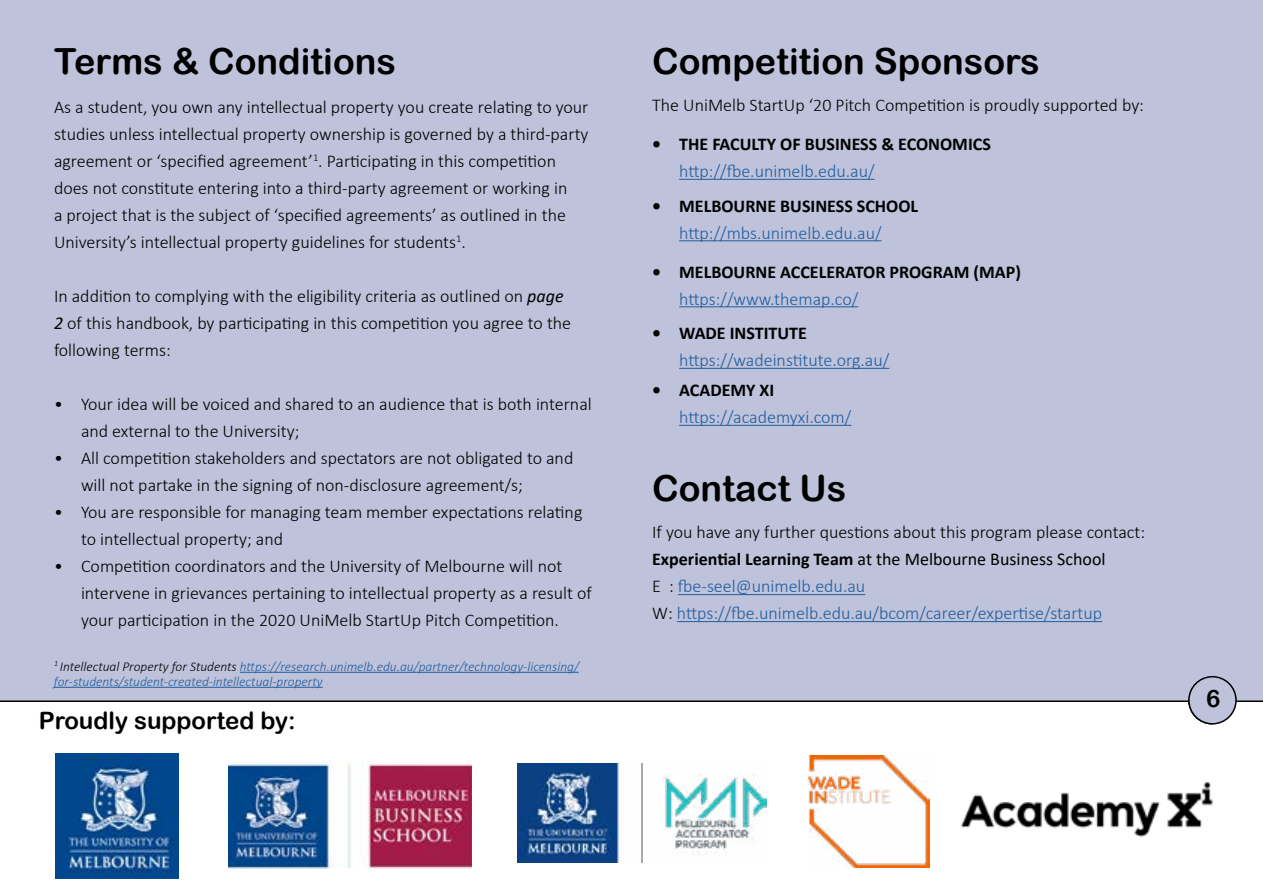
<style>
.page{position:relative;width:1263px;height:893px;background:#fff}
.page>*{position:absolute;margin:0;border:0;box-sizing:border-box;transform-origin:0 0}
.t1{font:36px "Arial Rounded MT Bold";color:#000}
.t2{font:24px "Arial Rounded MT Bold";color:#000}
.t3{font:300 18px/27px "Calibri";color:#000}
.t4{font:300 18px/27px "Calibri";color:#215e9e}
.t5{font:700 18px "Calibri";color:#000}
.t6{font:italic 300 13.5px/15px "Calibri";color:#215e9e}
.s1{font-weight:400;font-style:italic}
.s2{color:#000}
.s3{font-weight:700;color:#000}
.s4{font-weight:400;color:#000}
</style>
<div class="page">
<div style="left:0;top:0;width:1263px;height:702px;background:#bec2da"></div>
<hr style="left:679px;top:179px;width:195px;height:1px;background:#215e9e">
<hr style="left:679px;top:240px;width:202px;height:1px;background:#215e9e">
<hr style="left:679px;top:306px;width:179px;height:1px;background:#215e9e">
<hr style="left:679px;top:368px;width:210px;height:1px;background:#215e9e">
<hr style="left:679px;top:425px;width:172px;height:1px;background:#215e9e">
<hr style="left:678px;top:594px;width:187px;height:1px;background:#215e9e">
<hr style="left:677px;top:621px;width:425px;height:1px;background:#215e9e">
<hr style="left:240px;top:672px;width:339px;height:1px;background:#215e9e">
<hr style="left:54px;top:687px;width:269px;height:1px;background:#215e9e">
<div style="left:1189px;top:677px;width:47px;height:47px;background:#bec2da;border-radius:50%"></div>
<div style="left:1188px;top:676px;width:49px;height:48px;border:2px solid #000;border-radius:50%"></div>
<svg style="left:1187px;top:699px;width:27px;height:26px"></svg>
<img style="left:808px;top:755px;width:121px;height:112px">
<img style="left:960px;top:782px;width:253px;height:55px">
<img style="left:55px;top:754px;width:124px;height:125px">
<img style="left:517px;top:763px;width:249px;height:99px">
<img style="left:228px;top:761px;width:244px;height:107px">
<h1 class="t1" style="left:54px;top:40px;width:343px">Terms &amp; Conditions</h1>
<p class="t3" style="left:54px;top:93px;width:536px">As a student, you own any intellectual property you create relating to your studies unless intellectual property ownership is governed by a third-party agreement or ‘specified agreement’<sup>1</sup>. Participating in this competition does not constitute entering into a third-party agreement or working in<br>a project that is the subject of ‘specified agreements’ as outlined in the University’s intellectual property guidelines for students<sup>1</sup>.</p>
<p class="t3" style="left:54px;top:282px;width:519px">In addition to complying with the eligibility criteria as outlined on <span class="s1">page<br>2</span> of this handbook, by participating in this competition you agree to the following terms:</p>
<p class="t3" style="left:81px;top:390px;width:512px;text-indent:-27px">• Your idea will be voiced and shared to an audience that is both internal and external to the University;</p>
<p class="t3" style="left:81px;top:444px;width:494px;text-indent:-27px">• All competition stakeholders and spectators are not obligated to and will not partake in the signing of non-disclosure agreement/s;</p>
<p class="t3" style="left:81px;top:498px;width:503px;text-indent:-27px">• You are responsible for managing team member expectations relating to intellectual property; and</p>
<p class="t3" style="left:81px;top:552px;width:512px;text-indent:-27px">• Competition coordinators and the University of Melbourne will not intervene in grievances pertaining to intellectual property as a result of your participation in the 2020 UniMelb StartUp Pitch Competition.</p>
<p class="t6" style="left:54px;top:658px;width:526px"><sup>1</sup> <span class="s2">Intellectual Property for Students</span> https://research.unimelb.edu.au/partner/technology-licensing/ for-students/student-created-intellectual-property</p>
<h2 class="t2" style="left:39px;top:706px;width:258px">Proudly supported by:</h2>
<h1 class="t1" style="left:652px;top:40px;width:389px">Competition Sponsors</h1>
<p class="t3" style="left:652px;top:91px;width:493px">The UniMelb StartUp ‘20 Pitch Competition is proudly supported by:</p>
<p class="t5" style="left:652px;top:131px;width:340px">• THE FACULTY OF BUSINESS &amp; ECONOMICS</p>
<p class="t4" style="left:679px;top:157px;width:197px">http://fbe.unimelb.edu.au/</p>
<p class="t5" style="left:652px;top:193px;width:268px">• MELBOURNE BUSINESS SCHOOL</p>
<p class="t4" style="left:679px;top:219px;width:204px">http://mbs.unimelb.edu.au/</p>
<p class="t5" style="left:652px;top:259px;width:370px">• MELBOURNE ACCELERATOR PROGRAM (MAP)</p>
<p class="t4" style="left:679px;top:285px;width:181px">https://www.themap.co/</p>
<p class="t5" style="left:652px;top:320px;width:156px">• WADE INSTITUTE</p>
<p class="t4" style="left:679px;top:346px;width:212px">https://wadeinstitute.org.au/</p>
<p class="t5" style="left:652px;top:377px;width:124px">• ACADEMY XI</p>
<p class="t4" style="left:679px;top:403px;width:174px">https://academyxi.com/</p>
<h1 class="t1" style="left:652px;top:467px;width:196px">Contact Us</h1>
<p class="t4" style="left:652px;top:519px;width:494px"><span class="s2">If you have any further questions about this program please contact:<br></span><span class="s3">Experiential Learning Team</span> <span class="s4">at the Melbourne Business School<br></span><span class="s2">E :</span> fbe-seel@unimelb.edu.au<br><span class="s2">W:</span> https://fbe.unimelb.edu.au/bcom/career/expertise/startup</p>
<h2 class="t2" style="left:1206px;top:684px;width:16px">6</h2>
</div>
